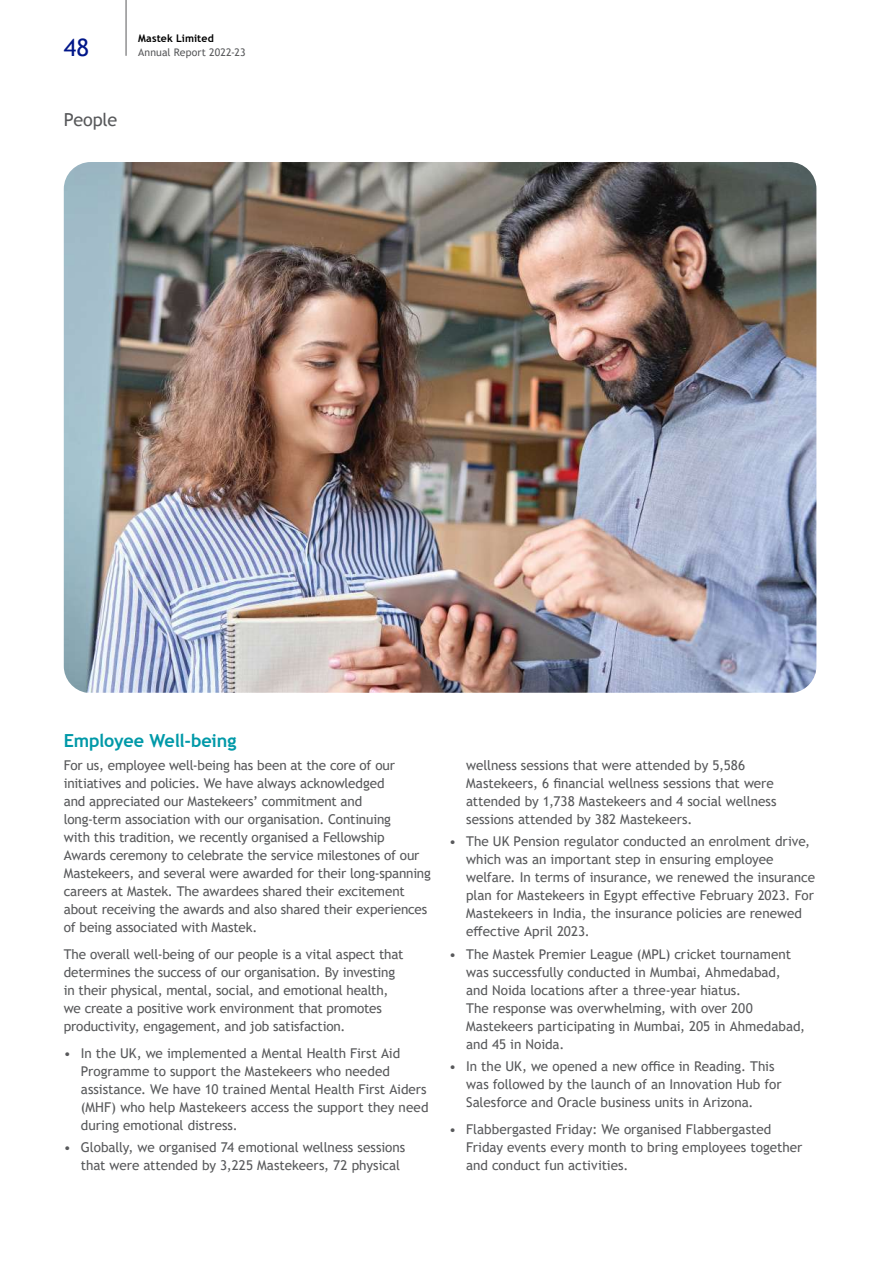
<style>
.page{position:relative;width:893px;height:1263px;background:#fff}
.page>*{position:absolute;margin:0;border:0;box-sizing:border-box;transform-origin:0 0}
.t1{font:24px "Trebuchet MS";color:#001689}
.t2{font:700 18px "Trebuchet MS";letter-spacing:-.015em;color:#0099a8}
.t3{font:18px "Trebuchet MS";letter-spacing:-.015em;color:#58595b}
.t4{font:13.5px/18px "Trebuchet MS";letter-spacing:-.005em;color:#58595b}
.t5{font:10.5px "Trebuchet MS";letter-spacing:.01em;color:#58595b}
.t6{font:700 10.5px "Trebuchet MS";letter-spacing:.01em;color:#000}
</style>
<div class="page">
<img style="left:64px;top:162px;width:752px;height:531px">
<hr style="left:126px;top:0;width:1px;height:56px;background:#58595b">
<h1 class="t1" style="left:64px;top:33px;width:27px">48</h1>
<p class="t6" style="left:138px;top:32px;width:77px">Mastek Limited</p>
<p class="t5" style="left:138px;top:46px;width:109px">Annual Report 2022-23</p>
<h2 class="t3" style="left:64px;top:108px;width:55px">People</h2>
<h2 class="t2" style="left:64px;top:729px;width:174px">Employee Well-being</h2>
<p class="t4" style="left:64px;top:756px;width:369px">For us, employee well-being has been at the core of our initiatives and policies. We have always acknowledged<br>and appreciated our Mastekeers’ commitment and<br>long-term association with our organisation. Continuing<br>with this tradition, we recently organised a Fellowship<br>Awards ceremony to celebrate the service milestones of our Mastekeers, and several were awarded for their long-spanning careers at Mastek. The awardees shared their excitement about receiving the awards and also shared their experiences of being associated with Mastek.</p>
<p class="t4" style="left:64px;top:945px;width:341px">The overall well-being of our people is a vital aspect that determines the success of our organisation. By investing in their physical, mental, social, and emotional health, we create a positive work environment that promotes productivity, engagement, and job satisfaction.</p>
<p class="t4" style="left:81px;top:1044px;width:349px;text-indent:-17px">• In the UK, we implemented a Mental Health First Aid Programme to support the Mastekeers who needed assistance. We have 10 trained Mental Health First Aiders (MHF) who help Mastekeers access the support they need during emotional distress.</p>
<p class="t4" style="left:81px;top:1138px;width:326px;text-indent:-17px">• Globally, we organised 74 emotional wellness sessions that were attended by 3,225 Mastekeers, 72 physical</p>
<p class="t4" style="left:466px;top:756px;width:312px">wellness sessions that were attended by 5,586<br>Mastekeers, 6 financial wellness sessions that were attended by 1,738 Mastekeers and 4 social wellness sessions attended by 382 Mastekeers.</p>
<p class="t4" style="left:466px;top:832px;width:350px;text-indent:-17px">• The UK Pension regulator conducted an enrolment drive, which was an important step in ensuring employee welfare. In terms of insurance, we renewed the insurance plan for Mastekeers in Egypt effective February 2023. For Mastekeers in India, the insurance policies are renewed effective April 2023.</p>
<p class="t4" style="left:466px;top:945px;width:340px;text-indent:-17px">• The Mastek Premier League (MPL) cricket tournament was successfully conducted in Mumbai, Ahmedabad, and Noida locations after a three-year hiatus.<br>The response was overwhelming, with over 200<br>Mastekeers participating in Mumbai, 205 in Ahmedabad, and 45 in Noida.</p>
<p class="t4" style="left:466px;top:1057px;width:317px;text-indent:-17px">• In the UK, we opened a new office in Reading. This was followed by the launch of an Innovation Hub for<br>Salesforce and Oracle business units in Arizona.</p>
<p class="t4" style="left:466px;top:1120px;width:338px;text-indent:-17px">• Flabbergasted Friday: We organised Flabbergasted<br>Friday events every month to bring employees together and conduct fun activities.</p>
</div>
